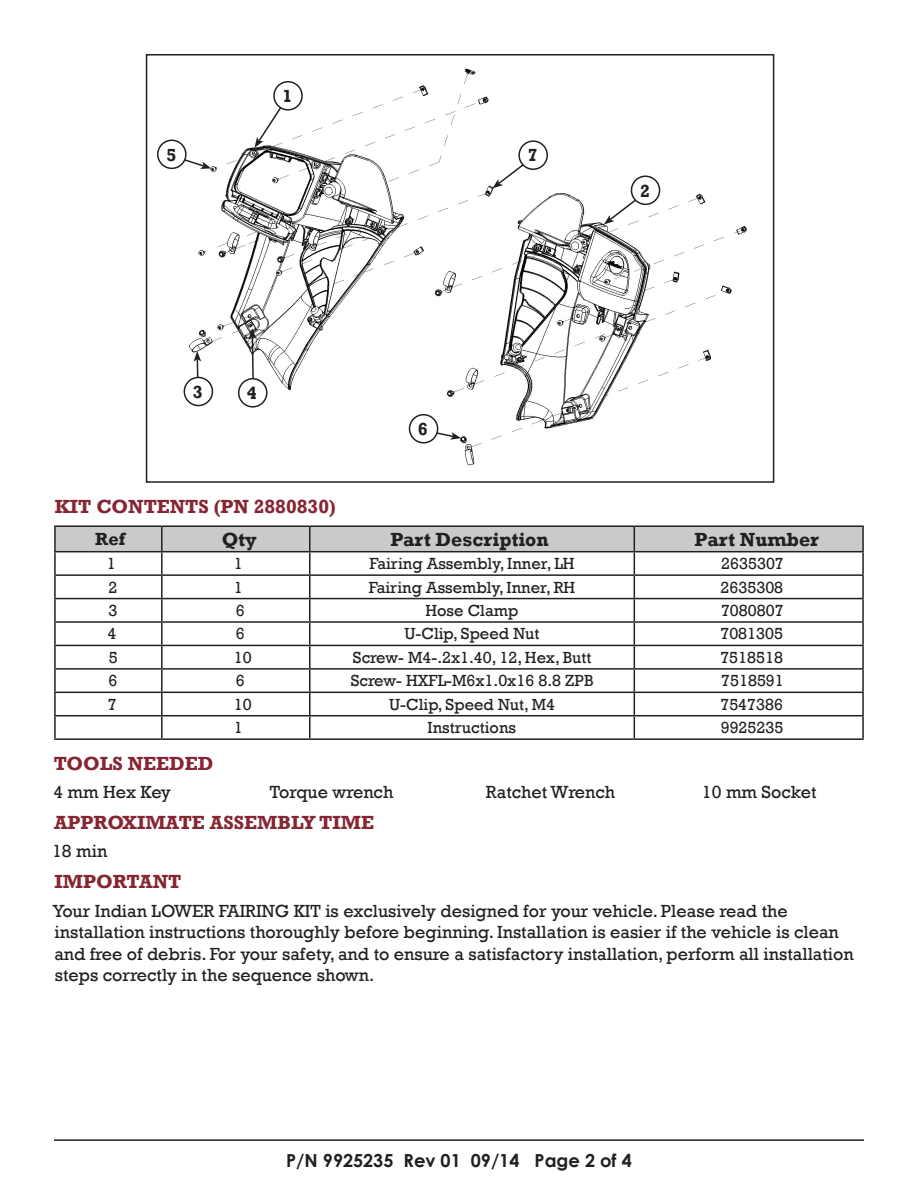
<style>
.page{position:relative;width:918px;height:1188px;background:#fff}
.page>*{position:absolute;margin:0;border:0;box-sizing:border-box;transform-origin:0 0}
.Body_Text_Big_size{font:700 19.5px "Rockwell";color:#862633}
.t1{font:700 19.5px "Rockwell";color:#231f20}
.Important{font:18px/21.6px "Rockwell";color:#231f20}
.Body_Text_Big_size-2{font:18px "Rockwell";color:#231f20}
.t2{font:700 18px "Century Gothic";color:#231f20}
.t3{font:700 18px "Rockwell";color:#231f20}
.Body_Text{font:16.5px "Rockwell";color:#231f20}
</style>
<div class="page">
<hr style="left:54px;top:1139px;width:810px;height:2px;background:#231f20">
<img style="left:157px;top:68px;width:590px;height:398px">
<div style="left:146px;top:54px;width:628px;height:429px;border:2px solid #231f20"></div>
<svg style="left:604px;top:197px;width:36px;height:28px"></svg>
<svg style="left:255px;top:105px;width:28px;height:43px"></svg>
<hr style="left:634px;top:525px;width:230px;height:2px;background:#231f20">
<hr style="left:862px;top:527px;width:2px;height:24px;background:#231f20">
<hr style="left:634px;top:551px;width:230px;height:1px;background:#231f20">
<hr style="left:862px;top:552px;width:2px;height:22px;background:#231f20">
<hr style="left:634px;top:574px;width:230px;height:2px;background:#231f20">
<hr style="left:862px;top:576px;width:2px;height:22px;background:#231f20">
<hr style="left:634px;top:598px;width:230px;height:1px;background:#231f20">
<hr style="left:862px;top:599px;width:2px;height:22px;background:#231f20">
<hr style="left:634px;top:621px;width:230px;height:2px;background:#231f20">
<hr style="left:862px;top:623px;width:2px;height:22px;background:#231f20">
<hr style="left:634px;top:645px;width:230px;height:1px;background:#231f20">
<hr style="left:862px;top:646px;width:2px;height:22px;background:#231f20">
<hr style="left:634px;top:668px;width:230px;height:2px;background:#231f20">
<hr style="left:862px;top:670px;width:2px;height:22px;background:#231f20">
<hr style="left:634px;top:692px;width:230px;height:1px;background:#231f20">
<hr style="left:862px;top:693px;width:2px;height:22px;background:#231f20">
<hr style="left:634px;top:715px;width:230px;height:1px;background:#231f20">
<hr style="left:862px;top:716px;width:2px;height:22px;background:#231f20">
<hr style="left:634px;top:738px;width:230px;height:2px;background:#231f20">
<hr style="left:54px;top:525px;width:108px;height:2px;background:#231f20">
<hr style="left:54px;top:527px;width:2px;height:24px;background:#231f20">
<hr style="left:162px;top:525px;width:148px;height:2px;background:#231f20">
<hr style="left:310px;top:525px;width:324px;height:2px;background:#231f20">
<hr style="left:54px;top:551px;width:108px;height:1px;background:#231f20">
<hr style="left:54px;top:552px;width:2px;height:22px;background:#231f20">
<hr style="left:54px;top:574px;width:108px;height:2px;background:#231f20">
<hr style="left:54px;top:576px;width:2px;height:22px;background:#231f20">
<hr style="left:54px;top:598px;width:108px;height:1px;background:#231f20">
<hr style="left:54px;top:599px;width:2px;height:22px;background:#231f20">
<hr style="left:54px;top:621px;width:108px;height:2px;background:#231f20">
<hr style="left:54px;top:623px;width:2px;height:22px;background:#231f20">
<hr style="left:54px;top:645px;width:108px;height:1px;background:#231f20">
<hr style="left:54px;top:646px;width:2px;height:22px;background:#231f20">
<hr style="left:54px;top:668px;width:108px;height:2px;background:#231f20">
<hr style="left:54px;top:670px;width:2px;height:22px;background:#231f20">
<hr style="left:54px;top:692px;width:108px;height:1px;background:#231f20">
<hr style="left:54px;top:693px;width:2px;height:22px;background:#231f20">
<hr style="left:54px;top:715px;width:108px;height:1px;background:#231f20">
<hr style="left:54px;top:716px;width:2px;height:22px;background:#231f20">
<svg style="left:55px;top:526px;width:808px;height:212px"></svg>
<hr style="left:54px;top:738px;width:108px;height:2px;background:#231f20">
<hr style="left:162px;top:738px;width:148px;height:2px;background:#231f20">
<hr style="left:310px;top:738px;width:324px;height:2px;background:#231f20">
<div style="left:274px;top:82px;width:28px;height:28px;background:#fff;border-radius:50%"></div>
<div style="left:273px;top:81px;width:30px;height:30px;border:2px solid #231f20;border-radius:50%"></div>
<div style="left:631px;top:176px;width:29px;height:28px;background:#fff;border-radius:50%"></div>
<div style="left:631px;top:175px;width:29px;height:30px;border:2px solid #231f20;border-radius:50%"></div>
<svg style="left:183px;top:158px;width:28px;height:11px"></svg>
<div style="left:158px;top:140px;width:28px;height:28px;background:#fff;border-radius:50%"></div>
<div style="left:157px;top:140px;width:30px;height:29px;border:2px solid #231f20;border-radius:50%"></div>
<svg style="left:194px;top:351px;width:7px;height:26px"></svg>
<div style="left:184px;top:377px;width:28px;height:29px;background:#fff;border-radius:50%"></div>
<div style="left:184px;top:377px;width:29px;height:29px;border:2px solid #231f20;border-radius:50%"></div>
<svg style="left:249px;top:328px;width:7px;height:50px"></svg>
<div style="left:239px;top:379px;width:28px;height:28px;background:#fff;border-radius:50%"></div>
<div style="left:238px;top:378px;width:30px;height:30px;border:2px solid #231f20;border-radius:50%"></div>
<svg style="left:434px;top:431px;width:27px;height:9px"></svg>
<div style="left:410px;top:415px;width:28px;height:28px;background:#fff;border-radius:50%"></div>
<div style="left:409px;top:414px;width:29px;height:30px;border:2px solid #231f20;border-radius:50%"></div>
<svg style="left:492px;top:160px;width:36px;height:28px"></svg>
<div style="left:519px;top:141px;width:28px;height:28px;background:#fff;border-radius:50%"></div>
<div style="left:518px;top:140px;width:30px;height:30px;border:2px solid #231f20;border-radius:50%"></div>
<p class="t3" style="left:166px;top:144px;width:11px">5</p>
<p class="t3" style="left:283px;top:85px;width:11px">1</p>
<p class="t3" style="left:193px;top:381px;width:11px">3</p>
<p class="t3" style="left:247px;top:382px;width:11px">4</p>
<p class="t3" style="left:528px;top:144px;width:11px">7</p>
<p class="t3" style="left:418px;top:418px;width:11px">6</p>
<p class="t3" style="left:640px;top:180px;width:11px">2</p>
<p class="Body_Text_Big_size" style="left:55px;top:494px;width:283px">KIT CONTENTS (PN 2880830)</p>
<p class="t3" style="left:95px;top:528px;width:31px">Ref</p>
<p class="t1" style="left:222px;top:527px;width:36px">Qty</p>
<p class="t1" style="left:390px;top:527px;width:160px">Part Description</p>
<p class="t1" style="left:695px;top:527px;width:126px">Part Number</p>
<p class="Body_Text" style="left:107px;top:554px;width:10px">1</p>
<p class="Body_Text" style="left:234px;top:554px;width:10px">1</p>
<p class="Body_Text" style="left:370px;top:554px;width:207px">Fairing Assembly, Inner, LH</p>
<p class="Body_Text" style="left:721px;top:554px;width:64px">2635307</p>
<p class="Body_Text" style="left:109px;top:578px;width:10px">2</p>
<p class="Body_Text" style="left:234px;top:578px;width:10px">1</p>
<p class="Body_Text" style="left:369px;top:578px;width:208px">Fairing Assembly, Inner, RH</p>
<p class="Body_Text" style="left:721px;top:578px;width:64px">2635308</p>
<p class="Body_Text" style="left:109px;top:601px;width:10px">3</p>
<p class="Body_Text" style="left:236px;top:601px;width:10px">6</p>
<p class="Body_Text" style="left:425px;top:601px;width:94px">Hose Clamp</p>
<p class="Body_Text" style="left:721px;top:601px;width:64px">7080807</p>
<p class="Body_Text" style="left:107px;top:624px;width:10px">4</p>
<p class="Body_Text" style="left:236px;top:624px;width:10px">6</p>
<p class="Body_Text" style="left:404px;top:624px;width:137px">U-Clip, Speed Nut</p>
<p class="Body_Text" style="left:720px;top:624px;width:64px">7081305</p>
<p class="Body_Text" style="left:109px;top:648px;width:10px">5</p>
<p class="Body_Text" style="left:234px;top:648px;width:19px">10</p>
<p class="Body_Text" style="left:353px;top:648px;width:240px">Screw- M4-.2x1.40, 12, Hex, Butt</p>
<p class="Body_Text" style="left:720px;top:648px;width:64px">7518518</p>
<p class="Body_Text" style="left:109px;top:671px;width:10px">6</p>
<p class="Body_Text" style="left:236px;top:671px;width:10px">6</p>
<p class="Body_Text" style="left:351px;top:671px;width:244px">Screw- HXFL-M6x1.0x16 8.8 ZPB</p>
<p class="Body_Text" style="left:721px;top:671px;width:64px">7518591</p>
<p class="Body_Text" style="left:108px;top:695px;width:10px">7</p>
<p class="Body_Text" style="left:234px;top:695px;width:19px">10</p>
<p class="Body_Text" style="left:389px;top:695px;width:168px">U-Clip, Speed Nut, M4</p>
<p class="Body_Text" style="left:720px;top:695px;width:64px">7547386</p>
<p class="Body_Text" style="left:234px;top:718px;width:10px">1</p>
<p class="Body_Text" style="left:428px;top:718px;width:90px">Instructions</p>
<p class="Body_Text" style="left:721px;top:718px;width:64px">9925235</p>
<p class="Body_Text_Big_size" style="left:54px;top:752px;width:161px">TOOLS NEEDED</p>
<p class="Body_Text_Big_size-2" style="left:53px;top:782px;width:119px">4 mm Hex Key</p>
<p class="Body_Text_Big_size-2" style="left:270px;top:782px;width:125px">Torque wrench</p>
<p class="Body_Text_Big_size-2" style="left:486px;top:782px;width:131px">Ratchet Wrench</p>
<p class="Body_Text_Big_size-2" style="left:702px;top:782px;width:116px">10 mm Socket</p>
<p class="Body_Text_Big_size" style="left:54px;top:810px;width:321px">APPROXIMATE ASSEMBLY TIME</p>
<p class="Body_Text_Big_size-2" style="left:52px;top:841px;width:57px">18 min</p>
<p class="Body_Text_Big_size" style="left:54px;top:870px;width:128px">IMPORTANT</p>
<p class="Important" style="left:53px;top:900px;width:802px">Your Indian LOWER FAIRING KIT is exclusively designed for your vehicle. Please read the installation instructions thoroughly before beginning. Installation is easier if the vehicle is clean and free of debris. For your safety, and to ensure a satisfactory installation, perform all installation steps correctly in the sequence shown.</p>
<p class="t2" style="left:286px;top:1147px;width:347px">P/N 9925235 Rev 01 09/14 Page 2 of 4</p>
</div>
